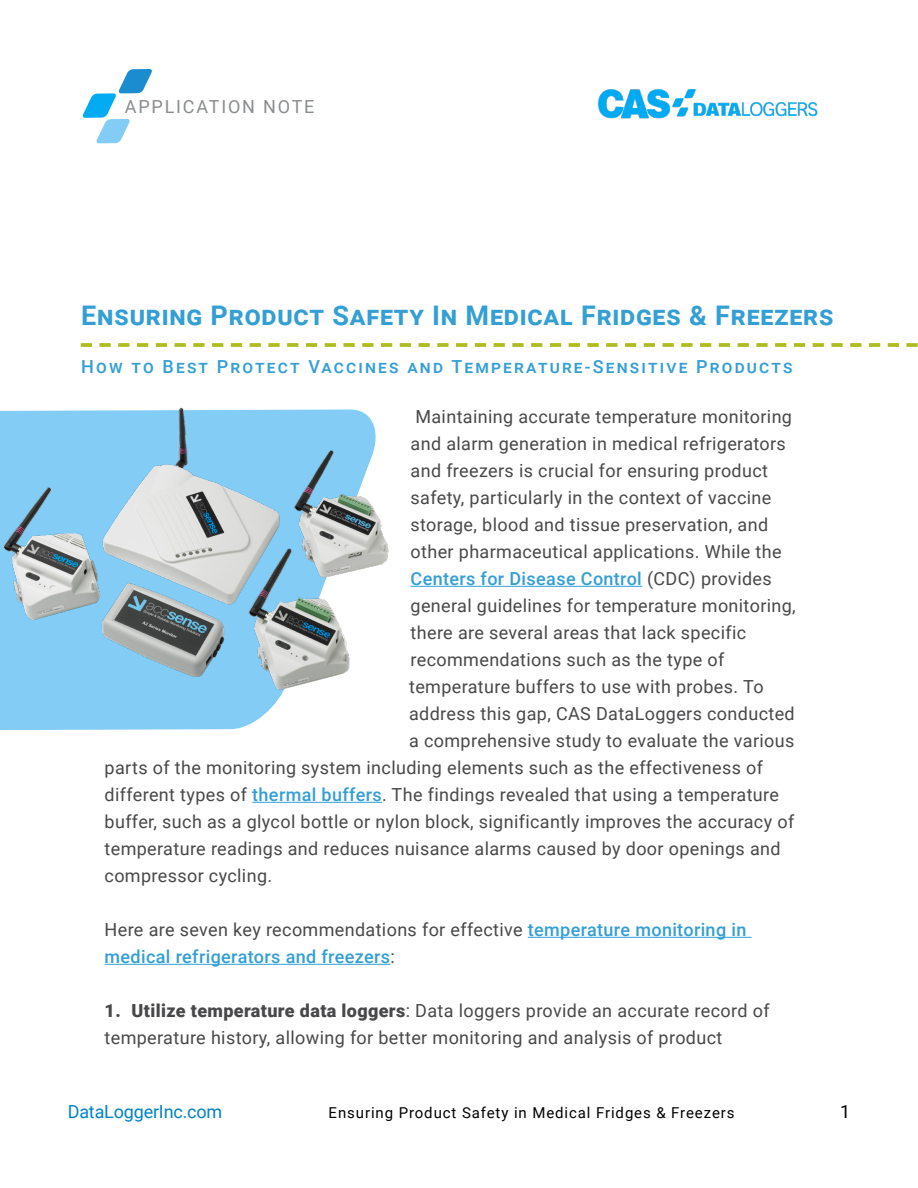
<style>
.page{position:relative;width:918px;height:1188px;background:#fff}
.page>*{position:absolute;margin:0;border:0;box-sizing:border-box;transform-origin:0 0}
.t1{font:700 27px "Roboto";letter-spacing:.03em;color:#349fd5}
.t2{font:18px/27px "Roboto";letter-spacing:.02em;color:#48484a}
.t3{font:500 18px/27px "Roboto";letter-spacing:.02em;color:#349fd5}
.t4{font:500 18px "Roboto";letter-spacing:.12em;color:#349fd5}
.t5{font:18px "Roboto";letter-spacing:-.01em;color:#0083c6}
.t6{font:18px "Roboto";letter-spacing:.1em;color:#8a8c8e}
.t7{font:18px "Roboto";color:#000}
.t8{font:15px "Roboto";letter-spacing:.06em;color:#000}
.s1{font-weight:400;color:#48484a}
.s2{font-weight:500;color:#349fd5}
.s3{font-weight:900}
</style>
<div class="page">
<img style="left:599px;top:90px;width:219px;height:29px">
<svg style="left:81px;top:343px;width:837px;height:4px"></svg>
<hr style="left:411px;top:586px;width:231px;height:1px;background:#349fd5">
<hr style="left:252px;top:802px;width:130px;height:1px;background:#349fd5">
<hr style="left:528px;top:937px;width:224px;height:1px;background:#349fd5">
<hr style="left:105px;top:964px;width:285px;height:1px;background:#349fd5">
<svg style="left:82px;top:69px;width:70px;height:74px"></svg>
<svg style="left:0;top:699px;width:278px;height:32px;background:#8dd0f5"></svg>
<img style="left:0;top:407px;width:389px;height:292px">
<p class="t6" style="left:125px;top:93px;width:191px">APPLICATION NOTE</p>
<h1 class="t1" style="left:81px;top:296px;width:754px">Ensuring Product Safety In Medical Fridges &amp; Freezers</h1>
<p class="t4" style="left:81px;top:354px;width:713px">How to Best Protect Vaccines and Temperature-Sensitive Products</p>
<p class="t2" style="left:415px;top:402px;width:378px">Maintaining accurate temperature monitoring</p>
<p class="t2" style="left:411px;top:429px;width:377px">and alarm generation in medical refrigerators</p>
<p class="t2" style="left:411px;top:456px;width:359px">and freezers is crucial for ensuring product</p>
<p class="t2" style="left:411px;top:483px;width:362px">safety, particularly in the context of vaccine</p>
<p class="t2" style="left:411px;top:510px;width:359px">storage, blood and tissue preservation, and</p>
<p class="t2" style="left:411px;top:537px;width:373px">other pharmaceutical applications. While the</p>
<p class="t3" style="left:411px;top:564px;width:363px">Centers for Disease Control <span class="s1">(CDC) provides</span></p>
<p class="t2" style="left:411px;top:591px;width:387px">general guidelines for temperature monitoring,</p>
<p class="t2" style="left:411px;top:618px;width:337px">there are several areas that lack specific</p>
<p class="t2" style="left:411px;top:645px;width:315px">recommendations such as the type of</p>
<p class="t2" style="left:409px;top:672px;width:356px">temperature buffers to use with probes. To</p>
<p class="t2" style="left:409px;top:699px;width:387px">address this gap, CAS DataLoggers conducted</p>
<p class="t2" style="left:409px;top:726px;width:387px">a comprehensive study to evaluate the various</p>
<p class="t2" style="left:105px;top:753px;width:660px">parts of the monitoring system including elements such as the effectiveness of</p>
<p class="t2" style="left:105px;top:780px;width:676px">different types of <span class="s2">thermal buffers</span>. The findings revealed that using a temperature</p>
<p class="t2" style="left:105px;top:807px;width:691px">buffer, such as a glycol bottle or nylon block, significantly improves the accuracy of</p>
<p class="t2" style="left:105px;top:834px;width:678px">temperature readings and reduces nuisance alarms caused by door openings and</p>
<p class="t2" style="left:105px;top:861px;width:169px">compressor cycling.</p>
<p class="t3" style="left:105px;top:915px;width:643px"><span class="s1">Here are seven key recommendations for effective</span> temperature monitoring in medical refrigerators and freezers<span class="s1">:</span></p>
<p class="t2" style="left:105px;top:996px;width:667px"><span class="s3">1. Utilize temperature data loggers</span>: Data loggers provide an accurate record of temperature history, allowing for better monitoring and analysis of product</p>
<p class="t5" style="left:68px;top:1099px;width:156px">DataLoggerInc.com</p>
<p class="t8" style="left:329px;top:1102px;width:407px">Ensuring Product Safety in Medical Fridges &amp; Freezers</p>
<p class="t7" style="left:840px;top:1099px;width:12px">1</p>
</div>
